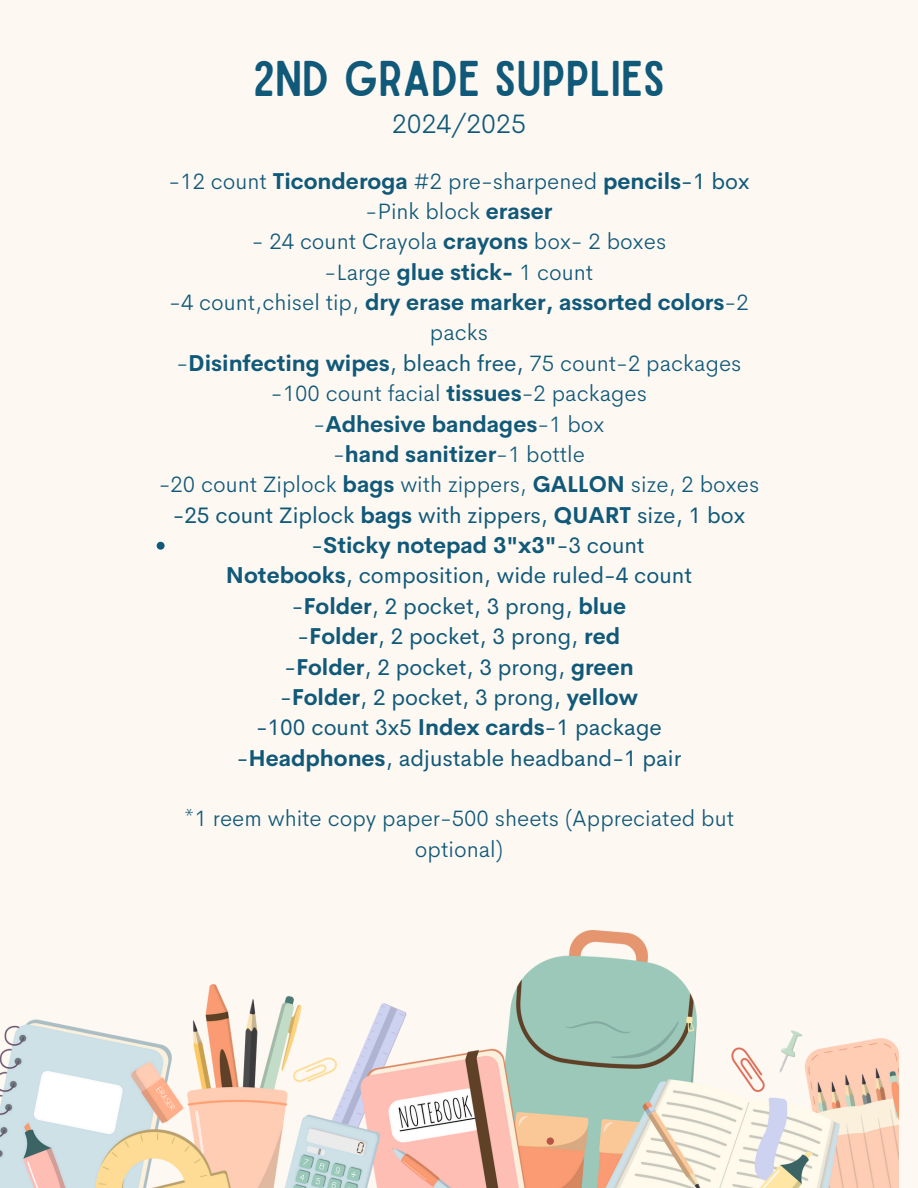
<style>
.page{position:relative;width:918px;height:1188px;background:#fdf8f2}
.page>*{position:absolute;margin:0;border:0;box-sizing:border-box;transform-origin:0 0}
.t1{font:48px "Sailors";color:#105979}
.t2{font:300 27px "Cerebri Sans";color:#105979}
.t3{font:300 22.5px/30.3px "Cerebri Sans";color:#105979;text-align:center}
.t4{font:22.5px "Cerebri Sans";color:#105979}
.t5{font:700 22.5px/30.3px "Cerebri Sans";color:#105979;text-align:center}
.s1{font-weight:700}
.s2{font-weight:400}
.s3{font-weight:300}
</style>
<div class="page">
<img style="left:0;top:931px;width:899px;height:257px">
<svg style="left:157px;top:542px;width:8px;height:8px"></svg>
<h2 class="t1" style="left:253px;top:61px;width:413px">2ND GRADE SUPPLIES</h2>
<p class="t2" style="left:392px;top:106px;width:135px">2024/2025</p>
<p class="t3" style="left:168px;top:166px;width:583px">-12 count <span class="s1">Ticonderoga</span> #2 pre-sharpened <span class="s1">pencils</span><span class="s2">-1 box</span></p>
<p class="t3" style="left:366px;top:196px;width:188px">-Pink block <span class="s1">eraser</span></p>
<p class="t3" style="left:252px;top:226px;width:416px">- 24 count Crayola <span class="s1">crayons</span> box- 2 boxes</p>
<p class="t3" style="left:325px;top:257px;width:270px">-Large <span class="s1">glue stick-</span> 1 count</p>
<p class="t5" style="left:169px;top:287px;width:581px"><span class="s3">-4 count,chisel tip,</span> dry erase marker, assorted colors<span class="s3">-2 packs</span></p>
<p class="t3" style="left:176px;top:348px;width:567px">-<span class="s1">Disinfecting wipes</span><span class="s2">, bleach free,</span> 75 count-2 packages</p>
<p class="t3" style="left:271px;top:378px;width:378px">-100 count facial <span class="s1">tissues</span>-2 packages</p>
<p class="t5" style="left:314px;top:409px;width:292px"><span class="s3">-</span>Adhesive bandages<span class="s3">-1 box</span></p>
<p class="t5" style="left:333px;top:439px;width:253px"><span class="s3">-</span>hand sanitizer<span class="s3">-1 bottle</span></p>
<p class="t3" style="left:159px;top:469px;width:602px">-20 count Ziplock <span class="s1">bags</span> with zippers, <span class="s1">GALLON</span> size, 2 boxes</p>
<p class="t4" style="left:173px;top:500px;width:574px">-25 count Ziplock <span class="s1">bags</span> with zippers, <span class="s1">QUART</span> size, 1 box</p>
<p class="t5" style="left:312px;top:530px;width:335px"><span class="s2">-</span>Sticky notepad 3"x3"<span class="s2">-3 count</span></p>
<p class="t4" style="left:226px;top:561px;width:468px"><span class="s1">Notebooks</span>, composition, wide ruled-4 count</p>
<p class="t4" style="left:292px;top:591px;width:336px">-<span class="s1">Folder</span>, 2 pocket, 3 prong, <span class="s1">blue</span></p>
<p class="t4" style="left:298px;top:622px;width:324px">-<span class="s1">Folder</span>, 2 pocket, 3 prong, <span class="s1">red</span></p>
<p class="t4" style="left:284px;top:652px;width:351px">-<span class="s1">Folder</span>, 2 pocket, 3 prong, <span class="s1">green</span></p>
<p class="t4" style="left:280px;top:682px;width:359px">-<span class="s1">Folder</span>, 2 pocket, 3 prong, <span class="s1">yellow</span></p>
<p class="t4" style="left:256px;top:713px;width:407px">-100 count 3x5 <span class="s1">Index cards</span>-1 package</p>
<p class="t4" style="left:237px;top:743px;width:446px">-<span class="s1">Headphones</span>, adjustable headband-1 pair</p>
<p class="t3" style="left:184px;top:803px;width:552px">*1 reem white copy paper-500 sheets (Appreciated but optional)</p>
</div>
